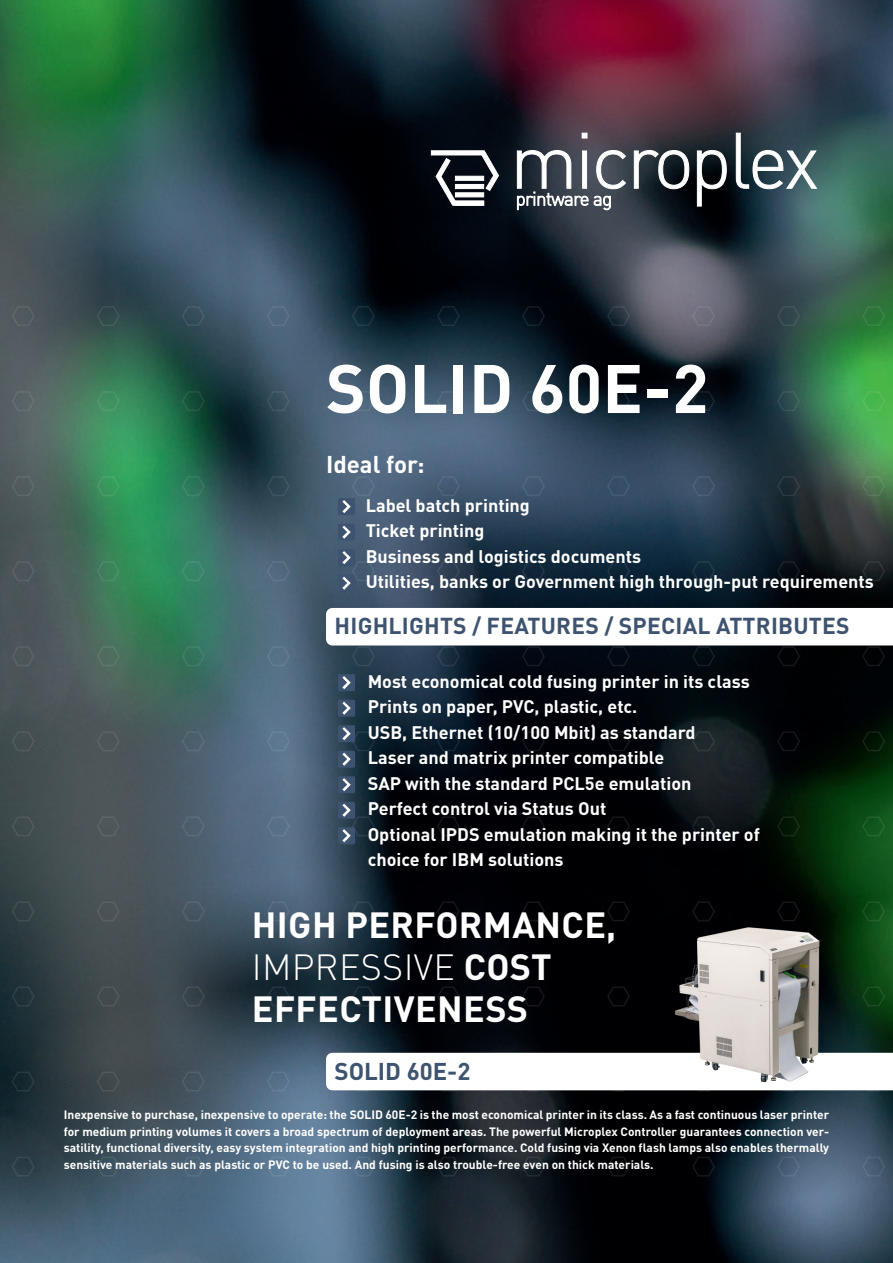
<style>
.page{position:relative;width:893px;height:1263px;background:#fff}
.page>*{position:absolute;margin:0;border:0;box-sizing:border-box;transform-origin:0 0}
.t1{font:700 67.5px "DIN Pro";color:#fff}
.t2{font:700 36px "DIN Pro";letter-spacing:.01em;color:#fff}
.t3{font:300 36px "DIN Pro";letter-spacing:.01em;color:#fff}
.t4{font:700 24px "DIN Pro";color:#3d536f}
.t5{font:700 24px "DIN Pro";color:#fff}
.t6{font:700 22.8px "DIN Pro";letter-spacing:.01em;color:#3d536f}
.t7{font:700 18px "DIN Pro";color:#fff}
.t8{font:700 12px/16.5px "DIN Pro";color:#fff;text-align:justify}
.s1{font-weight:700}
</style>
<div class="page">
<img style="left:0;top:0;width:893px;height:1263px">
<svg style="left:431px;top:150px;width:68px;height:56px"></svg>
<hr style="left:455px;top:201px;width:29px;height:4px;background:#fff">
<div style="left:455px;top:184px;width:29px;height:5px;background:#fff"></div>
<svg style="left:455px;top:176px;width:29px;height:5px"></svg>
<hr style="left:455px;top:193px;width:29px;height:4px;background:#fff">
<svg style="left:634px;top:150px;width:55px;height:39px"></svg>
<svg style="left:697px;top:150px;width:30px;height:56px"></svg>
<svg style="left:736px;top:133px;width:81px;height:56px"></svg>
<svg style="left:517px;top:133px;width:109px;height:77px"></svg>
<svg style="left:11px;top:305px;width:25px;height:22px"></svg>
<svg style="left:96px;top:305px;width:25px;height:22px"></svg>
<svg style="left:181px;top:305px;width:25px;height:22px"></svg>
<svg style="left:266px;top:305px;width:25px;height:22px"></svg>
<svg style="left:351px;top:305px;width:25px;height:22px"></svg>
<svg style="left:436px;top:305px;width:25px;height:22px"></svg>
<svg style="left:521px;top:305px;width:25px;height:22px"></svg>
<svg style="left:606px;top:305px;width:25px;height:22px"></svg>
<svg style="left:691px;top:305px;width:25px;height:22px"></svg>
<svg style="left:776px;top:305px;width:25px;height:22px"></svg>
<svg style="left:861px;top:305px;width:25px;height:22px"></svg>
<svg style="left:11px;top:390px;width:25px;height:22px"></svg>
<svg style="left:96px;top:390px;width:25px;height:22px"></svg>
<svg style="left:181px;top:390px;width:25px;height:22px"></svg>
<svg style="left:266px;top:390px;width:25px;height:22px"></svg>
<svg style="left:351px;top:390px;width:25px;height:22px"></svg>
<svg style="left:436px;top:390px;width:25px;height:22px"></svg>
<svg style="left:521px;top:390px;width:25px;height:22px"></svg>
<svg style="left:606px;top:390px;width:25px;height:22px"></svg>
<svg style="left:691px;top:390px;width:25px;height:22px"></svg>
<svg style="left:776px;top:390px;width:25px;height:22px"></svg>
<svg style="left:861px;top:390px;width:25px;height:22px"></svg>
<svg style="left:11px;top:475px;width:25px;height:22px"></svg>
<svg style="left:96px;top:475px;width:25px;height:22px"></svg>
<svg style="left:181px;top:475px;width:25px;height:22px"></svg>
<svg style="left:266px;top:475px;width:25px;height:22px"></svg>
<svg style="left:436px;top:475px;width:25px;height:22px"></svg>
<svg style="left:521px;top:475px;width:25px;height:22px"></svg>
<svg style="left:606px;top:475px;width:25px;height:22px"></svg>
<svg style="left:691px;top:475px;width:25px;height:22px"></svg>
<svg style="left:776px;top:475px;width:25px;height:22px"></svg>
<svg style="left:861px;top:475px;width:25px;height:22px"></svg>
<svg style="left:11px;top:560px;width:25px;height:22px"></svg>
<svg style="left:96px;top:560px;width:25px;height:22px"></svg>
<svg style="left:181px;top:560px;width:25px;height:22px"></svg>
<svg style="left:266px;top:560px;width:25px;height:22px"></svg>
<svg style="left:436px;top:560px;width:25px;height:22px"></svg>
<svg style="left:521px;top:560px;width:25px;height:22px"></svg>
<svg style="left:606px;top:560px;width:25px;height:22px"></svg>
<svg style="left:691px;top:560px;width:25px;height:22px"></svg>
<svg style="left:776px;top:560px;width:25px;height:22px"></svg>
<svg style="left:861px;top:560px;width:25px;height:22px"></svg>
<svg style="left:11px;top:645px;width:25px;height:22px"></svg>
<svg style="left:96px;top:645px;width:25px;height:22px"></svg>
<svg style="left:181px;top:645px;width:25px;height:22px"></svg>
<svg style="left:266px;top:645px;width:25px;height:22px"></svg>
<svg style="left:11px;top:730px;width:25px;height:22px"></svg>
<svg style="left:96px;top:730px;width:25px;height:22px"></svg>
<svg style="left:181px;top:730px;width:25px;height:22px"></svg>
<svg style="left:266px;top:730px;width:25px;height:22px"></svg>
<svg style="left:436px;top:730px;width:25px;height:22px"></svg>
<svg style="left:521px;top:730px;width:25px;height:22px"></svg>
<svg style="left:606px;top:730px;width:25px;height:22px"></svg>
<svg style="left:691px;top:730px;width:25px;height:22px"></svg>
<svg style="left:776px;top:730px;width:25px;height:22px"></svg>
<svg style="left:861px;top:730px;width:25px;height:22px"></svg>
<svg style="left:11px;top:815px;width:25px;height:22px"></svg>
<svg style="left:96px;top:815px;width:25px;height:22px"></svg>
<svg style="left:181px;top:815px;width:25px;height:22px"></svg>
<svg style="left:266px;top:815px;width:25px;height:22px"></svg>
<svg style="left:436px;top:815px;width:25px;height:22px"></svg>
<svg style="left:521px;top:815px;width:25px;height:22px"></svg>
<svg style="left:606px;top:815px;width:25px;height:22px"></svg>
<svg style="left:691px;top:815px;width:25px;height:22px"></svg>
<svg style="left:776px;top:815px;width:25px;height:22px"></svg>
<svg style="left:861px;top:815px;width:25px;height:22px"></svg>
<svg style="left:11px;top:900px;width:25px;height:22px"></svg>
<svg style="left:96px;top:900px;width:25px;height:22px"></svg>
<svg style="left:181px;top:900px;width:25px;height:22px"></svg>
<svg style="left:266px;top:900px;width:25px;height:22px"></svg>
<svg style="left:351px;top:900px;width:25px;height:22px"></svg>
<svg style="left:436px;top:900px;width:25px;height:22px"></svg>
<svg style="left:521px;top:900px;width:25px;height:22px"></svg>
<svg style="left:606px;top:900px;width:25px;height:22px"></svg>
<svg style="left:691px;top:900px;width:25px;height:22px"></svg>
<svg style="left:776px;top:900px;width:25px;height:22px"></svg>
<svg style="left:861px;top:900px;width:25px;height:22px"></svg>
<svg style="left:11px;top:985px;width:25px;height:22px"></svg>
<svg style="left:96px;top:985px;width:25px;height:22px"></svg>
<svg style="left:181px;top:985px;width:25px;height:22px"></svg>
<svg style="left:266px;top:985px;width:25px;height:22px"></svg>
<svg style="left:351px;top:985px;width:25px;height:22px"></svg>
<svg style="left:436px;top:985px;width:25px;height:22px"></svg>
<svg style="left:521px;top:985px;width:25px;height:22px"></svg>
<svg style="left:606px;top:985px;width:25px;height:22px"></svg>
<svg style="left:863px;top:985px;width:23px;height:22px"></svg>
<svg style="left:11px;top:1070px;width:25px;height:22px"></svg>
<svg style="left:96px;top:1070px;width:25px;height:22px"></svg>
<svg style="left:181px;top:1070px;width:25px;height:22px"></svg>
<svg style="left:266px;top:1070px;width:25px;height:22px"></svg>
<svg style="left:11px;top:1155px;width:25px;height:22px"></svg>
<svg style="left:96px;top:1155px;width:25px;height:22px"></svg>
<svg style="left:181px;top:1155px;width:25px;height:22px"></svg>
<svg style="left:266px;top:1155px;width:25px;height:22px"></svg>
<svg style="left:351px;top:1155px;width:25px;height:22px"></svg>
<svg style="left:436px;top:1155px;width:25px;height:22px"></svg>
<svg style="left:521px;top:1155px;width:25px;height:22px"></svg>
<svg style="left:606px;top:1155px;width:25px;height:22px"></svg>
<svg style="left:691px;top:1155px;width:25px;height:22px"></svg>
<svg style="left:776px;top:1155px;width:25px;height:22px"></svg>
<svg style="left:861px;top:1155px;width:25px;height:22px"></svg>
<svg style="left:326px;top:1053px;width:567px;height:39px"></svg>
<div style="left:338px;top:498px;width:17px;height:17px;background:#3d536f"></div>
<svg style="left:342px;top:475px;width:34px;height:38px"></svg>
<div style="left:338px;top:524px;width:17px;height:17px;background:#3d536f"></div>
<svg style="left:342px;top:526px;width:9px;height:13px"></svg>
<div style="left:338px;top:549px;width:17px;height:17px;background:#3d536f"></div>
<div style="left:338px;top:575px;width:17px;height:17px;background:#3d536f"></div>
<svg style="left:342px;top:551px;width:34px;height:39px"></svg>
<div style="left:338px;top:674px;width:17px;height:17px;background:#3d536f"></div>
<svg style="left:342px;top:676px;width:9px;height:13px"></svg>
<div style="left:338px;top:700px;width:17px;height:17px;background:#3d536f"></div>
<svg style="left:342px;top:702px;width:9px;height:13px"></svg>
<div style="left:338px;top:725px;width:17px;height:17px;background:#3d536f"></div>
<div style="left:338px;top:751px;width:17px;height:17px;background:#3d536f"></div>
<svg style="left:342px;top:727px;width:34px;height:39px"></svg>
<div style="left:338px;top:776px;width:17px;height:17px;background:#3d536f"></div>
<svg style="left:342px;top:778px;width:9px;height:13px"></svg>
<div style="left:338px;top:802px;width:17px;height:17px;background:#3d536f"></div>
<div style="left:338px;top:827px;width:17px;height:17px;background:#3d536f"></div>
<svg style="left:342px;top:804px;width:34px;height:38px"></svg>
<img style="left:634px;top:924px;width:229px;height:161px">
<svg style="left:326px;top:608px;width:567px;height:59px"></svg>
<p class="t1" style="left:326px;top:336px;width:384px">SOLID 60E-2</p>
<p class="t5" style="left:326px;top:446px;width:100px">Ideal for:</p>
<p class="t7" style="left:366px;top:491px;width:166px">Label batch printing</p>
<p class="t7" style="left:366px;top:517px;width:120px">Ticket printing</p>
<p class="t7" style="left:366px;top:542px;width:277px">Business and logistics documents</p>
<p class="t7" style="left:366px;top:568px;width:510px">Utilities, banks or Government high through-put requirements</p>
<p class="t6" style="left:335px;top:608px;width:516px">HIGHLIGHTS / FEATURES / SPECIAL ATTRIBUTES</p>
<p class="t7" style="left:368px;top:667px;width:384px">Most economical cold fusing printer in its class</p>
<p class="t7" style="left:368px;top:693px;width:271px">Prints on paper, PVC, plastic, etc.</p>
<p class="t7" style="left:368px;top:718px;width:329px">USB, Ethernet (10/100 Mbit) as standard</p>
<p class="t7" style="left:368px;top:744px;width:298px">Laser and matrix printer compatible</p>
<p class="t7" style="left:368px;top:769px;width:325px">SAP with the standard PCL5e emulation</p>
<p class="t7" style="left:368px;top:795px;width:240px">Perfect control via Status Out</p>
<p class="t7" style="left:368px;top:820px;width:394px">Optional IPDS emulation making it the printer of</p>
<p class="t7" style="left:368px;top:846px;width:197px">choice for IBM solutions</p>
<p class="t2" style="left:252px;top:896px;width:366px">HIGH PERFORMANCE,</p>
<p class="t3" style="left:252px;top:939px;width:301px">IMPRESSIVE <span class="s1">COST</span></p>
<p class="t2" style="left:252px;top:980px;width:278px">EFFECTIVENESS</p>
<p class="t4" style="left:334px;top:1052px;width:138px">SOLID 60E-2</p>
<p class="t8" style="left:64px;top:1106px;width:767px">Inexpensive to purchase, inexpensive to operate: the SOLID 60E-2 is the most economical printer in its class. As a fast continuous laser printer for medium printing volumes it covers a broad spectrum of deployment areas. The powerful Microplex Controller guarantees connection ver&shy;satility, functional diversity, easy system integration and high printing performance. Cold fusing via Xenon flash lamps also enables thermally sensitive materials such as plastic or PVC to be used. And fusing is also trouble-free even on thick materials.</p>
</div>
